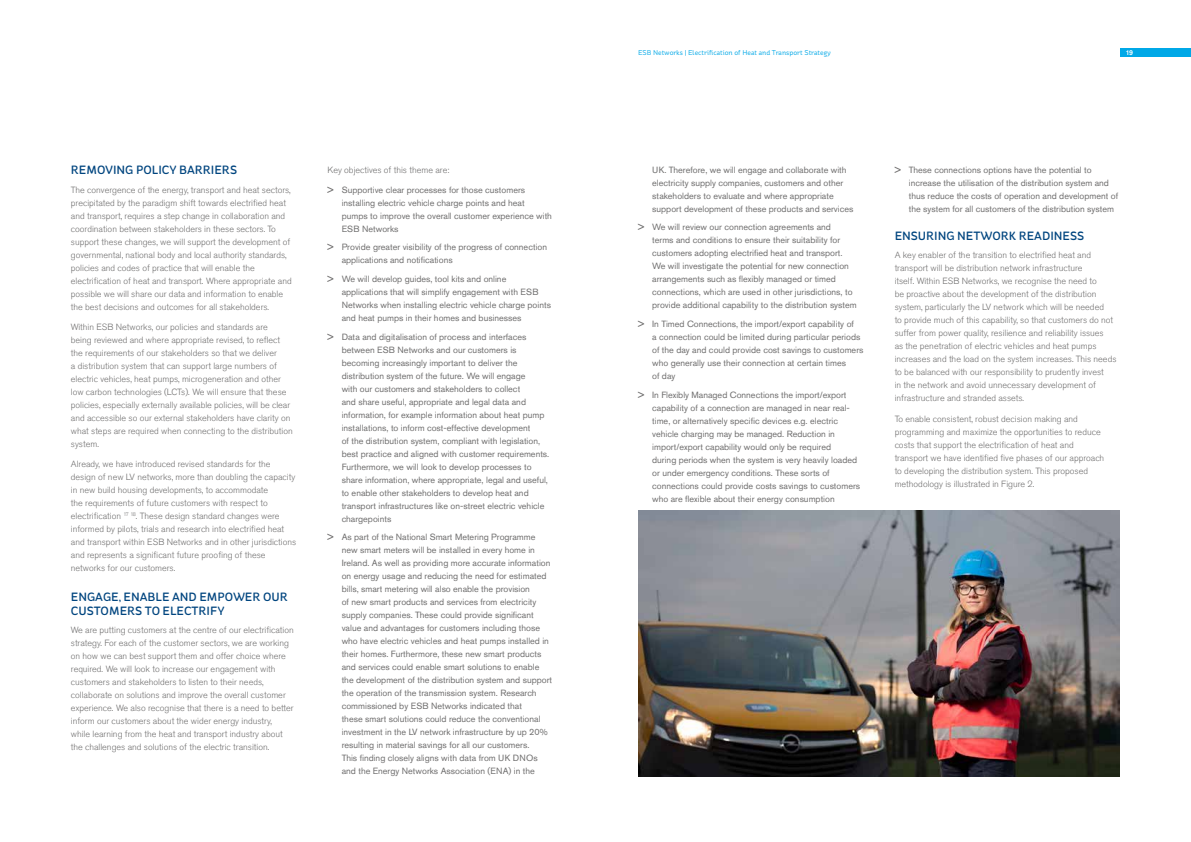
<style>
.page{position:relative;width:1191px;height:842px;background:#fff}
.page>*{position:absolute;margin:0;border:0;box-sizing:border-box;transform-origin:0 0}
.Header2{font:500 12px/14px "St Ryde";color:#00457f}
.Bullets{font:9px/13px "Akzidenz Grotesk Pro";color:#706f6f}
.Body{font:300 9px/13px "Akzidenz Grotesk Pro";color:#706f6f}
.t1{font:7px "St Ryde";color:#00a8e7}
.t2{font:500 7px "Akzidenz Grotesk Pro";color:#fff}
.s1{font-family:"Akzidenz Grotesk BE";font-weight:500}
</style>
<div class="page">
<div style="left:1120px;top:48px;width:71px;height:9px;background:#00a8e7"></div>
<img style="left:638px;top:510px;width:481px;height:266px">
<h2 class="Header2" style="left:71px;top:163px;width:168px">REMOVING POLICY BARRIERS</h2>
<p class="Body" style="left:71px;top:183px;width:222px">The convergence of the energy, transport and heat sectors, precipitated by the paradigm shift towards electrified heat and transport, requires a step change in collaboration and coordination between stakeholders in these sectors. To support these changes, we will support the development of governmental, national body and local authority standards, policies and codes of practice that will enable the electrification of heat and transport. Where appropriate and possible we will share our data and information to enable the best decisions and outcomes for all stakeholders.</p>
<p class="Body" style="left:71px;top:320px;width:223px">Within ESB Networks, our policies and standards are<br>being reviewed and where appropriate revised, to reflect the requirements of our stakeholders so that we deliver<br>a distribution system that can support large numbers of electric vehicles, heat pumps, microgeneration and other low carbon technologies (LCTs). We will ensure that these policies, especially externally available policies, will be clear and accessible so our external stakeholders have clarity on what steps are required when connecting to the distribution system.</p>
<p class="Body" style="left:71px;top:457px;width:227px">Already, we have introduced revised standards for the design of new LV networks, more than doubling the capacity in new build housing developments, to accommodate<br>the requirements of future customers with respect to electrification <sup>17</sup> <sup>18</sup>. These design standard changes were informed by pilots, trials and research into electrified heat and transport within ESB Networks and in other jurisdictions and represents a significant future proofing of these networks for our customers.</p>
<h2 class="Header2" style="left:71px;top:590px;width:218px">ENGAGE, ENABLE AND EMPOWER OUR<br>CUSTOMERS TO ELECTRIFY</h2>
<p class="Body" style="left:71px;top:624px;width:224px">We are putting customers at the centre of our electrification strategy. For each of the customer sectors, we are working on how we can best support them and offer choice where required. We will look to increase our engagement with customers and stakeholders to listen to their needs, collaborate on solutions and improve the overall customer experience. We also recognise that there is a need to better inform our customers about the wider energy industry,<br>while learning from the heat and transport industry about the challenges and solutions of the electric transition.</p>
<p class="Body" style="left:327px;top:163px;width:123px">Key objectives of this theme are:</p>
<p class="Bullets" style="left:342px;top:183px;width:212px;text-indent:-14px"><span class="s1">&gt;</span> Supportive clear processes for those customers installing electric vehicle charge points and heat pumps to improve the overall customer experience with ESB Networks</p>
<p class="Bullets" style="left:342px;top:241px;width:207px;text-indent:-14px"><span class="s1">&gt;</span> Provide greater visibility of the progress of connection applications and notifications</p>
<p class="Bullets" style="left:342px;top:272px;width:211px;text-indent:-14px"><span class="s1">&gt;</span> We will develop guides, tool kits and online applications that will simplify engagement with ESB Networks when installing electric vehicle charge points and heat pumps in their homes and businesses</p>
<p class="Bullets" style="left:342px;top:330px;width:209px;text-indent:-14px"><span class="s1">&gt;</span> Data and digitalisation of process and interfaces between ESB Networks and our customers is becoming increasingly important to deliver the distribution system of the future. We will engage<br>with our customers and stakeholders to collect<br>and share useful, appropriate and legal data and information, for example information about heat pump installations, to inform cost-effective development<br>of the distribution system, compliant with legislation, best practice and aligned with customer requirements.<br>Furthermore, we will look to develop processes to share information, where appropriate, legal and useful, to enable other stakeholders to develop heat and transport infrastructures like on-street electric vehicle chargepoints</p>
<p class="Bullets" style="left:342px;top:531px;width:212px;text-indent:-14px"><span class="s1">&gt;</span> As part of the National Smart Metering Programme new smart meters will be installed in every home in Ireland. As well as providing more accurate information on energy usage and reducing the need for estimated bills, smart metering will also enable the provision<br>of new smart products and services from electricity supply companies. These could provide significant value and advantages for customers including those who have electric vehicles and heat pumps installed in their homes. Furthermore, these new smart products and services could enable smart solutions to enable the development of the distribution system and support the operation of the transmission system. Research commissioned by ESB Networks indicated that<br>these smart solutions could reduce the conventional investment in the LV network infrastructure by up 20% resulting in material savings for all our customers.<br>This finding closely aligns with data from UK DNOs and the Energy Networks Association (ENA) in the</p>
<p class="t1" style="left:638px;top:48px;width:194px">ESB Networks | Electrification of Heat and Transport Strategy</p>
<p class="t2" style="left:1125px;top:48px;width:9px">19</p>
<p class="Bullets" style="left:652px;top:163px;width:203px">UK. Therefore, we will engage and collaborate with electricity supply companies, customers and other stakeholders to evaluate and where appropriate support development of these products and services</p>
<p class="Bullets" style="left:652px;top:221px;width:206px;text-indent:-14px"><span class="s1">&gt;</span> We will review our connection agreements and<br>terms and conditions to ensure their suitability for customers adopting electrified heat and transport.<br>We will investigate the potential for new connection arrangements such as flexibly managed or timed connections, which are used in other jurisdictions, to provide additional capability to the distribution system</p>
<p class="Bullets" style="left:652px;top:317px;width:213px;text-indent:-14px"><span class="s1">&gt;</span> In Timed Connections, the import/export capability of<br>a connection could be limited during particular periods of the day and could provide cost savings to customers who generally use their connection at certain times<br>of day</p>
<p class="Bullets" style="left:652px;top:388px;width:209px;text-indent:-14px"><span class="s1">&gt;</span> In Flexibly Managed Connections the import/export capability of a connection are managed in near real&shy;time, or alternatively specific devices e.g. electric vehicle charging may be managed. Reduction in import/export capability would only be required<br>during periods when the system is very heavily loaded or under emergency conditions. These sorts of connections could provide costs savings to customers who are flexible about their energy consumption</p>
<p class="Bullets" style="left:909px;top:163px;width:211px;text-indent:-14px"><span class="s1">&gt;</span> These connections options have the potential to increase the utilisation of the distribution system and thus reduce the costs of operation and development of the system for all customers of the distribution system</p>
<h2 class="Header2" style="left:894px;top:229px;width:191px">ENSURING NETWORK READINESS</h2>
<p class="Body" style="left:894px;top:249px;width:223px">A key enabler of the transition to electrified heat and transport will be distribution network infrastructure<br>itself. Within ESB Networks, we recognise the need to<br>be proactive about the development of the distribution system, particularly the LV network which will be needed<br>to provide much of this capability, so that customers do not suffer from power quality, resilience and reliability issues<br>as the penetration of electric vehicles and heat pumps increases and the load on the system increases. This needs to be balanced with our responsibility to prudently invest<br>in the network and avoid unnecessary development of infrastructure and stranded assets.</p>
<p class="Body" style="left:894px;top:412px;width:211px">To enable consistent, robust decision making and programming and maximize the opportunities to reduce costs that support the electrification of heat and transport we have identified five phases of our approach to developing the distribution system. This proposed methodology is illustrated in Figure 2.</p>
</div>
